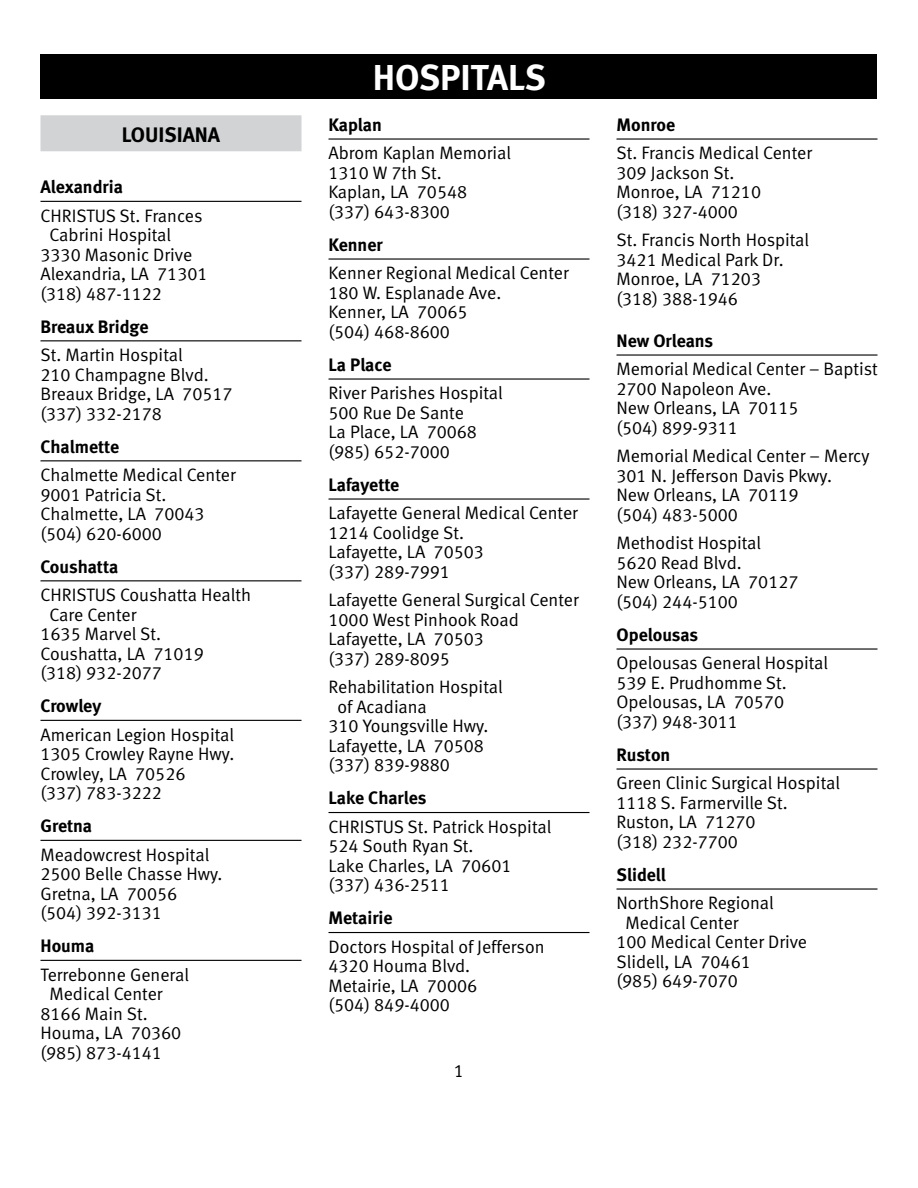
<style>
.page{position:relative;width:918px;height:1188px;background:#fff}
.page>*{position:absolute;margin:0;border:0;box-sizing:border-box;transform-origin:0 0}
.t1{font:36px "Meta Bold LF";color:#fff}
.t2{font:21px "Meta Bold LF";color:#000}
.t3{font:18px/19.5px "Meta Normal LF";color:#000}
.t4{font:700 18px "Meta";color:#000}
</style>
<div class="page">
<div style="left:40px;top:115px;width:262px;height:36px;background:#d1d3d4"></div>
<hr style="left:40px;top:201px;width:262px;height:1px;background:#000">
<hr style="left:40px;top:340px;width:262px;height:1px;background:#000">
<hr style="left:40px;top:460px;width:262px;height:1px;background:#000">
<hr style="left:40px;top:580px;width:262px;height:1px;background:#000">
<hr style="left:40px;top:720px;width:262px;height:1px;background:#000">
<hr style="left:40px;top:840px;width:262px;height:1px;background:#000">
<hr style="left:40px;top:960px;width:262px;height:1px;background:#000">
<hr style="left:328px;top:138px;width:262px;height:2px;background:#000">
<hr style="left:328px;top:258px;width:262px;height:2px;background:#000">
<hr style="left:328px;top:378px;width:262px;height:2px;background:#000">
<hr style="left:328px;top:498px;width:262px;height:2px;background:#000">
<hr style="left:328px;top:812px;width:262px;height:1px;background:#000">
<hr style="left:328px;top:932px;width:262px;height:1px;background:#000">
<hr style="left:616px;top:138px;width:262px;height:2px;background:#000">
<hr style="left:616px;top:354px;width:262px;height:2px;background:#000">
<hr style="left:616px;top:648px;width:262px;height:2px;background:#000">
<hr style="left:616px;top:768px;width:262px;height:2px;background:#000">
<hr style="left:616px;top:888px;width:262px;height:2px;background:#000">
<div style="left:40px;top:54px;width:838px;height:45px;background:#000"></div>
<p class="t2" style="left:122px;top:123px;width:75px">LOUISIANA</p>
<p class="t4" style="left:40px;top:176px;width:84px">Alexandria</p>
<p class="t3" style="left:40px;top:206px;width:164px">CHRISTUS St. Frances</p>
<p class="t3" style="left:50px;top:225px;width:123px">Cabrini Hospital</p>
<p class="t3" style="left:40px;top:245px;width:153px">3330 Masonic Drive</p>
<p class="t3" style="left:40px;top:264px;width:169px">Alexandria, LA 71301</p>
<p class="t3" style="left:40px;top:284px;width:123px">(318) 487-1122</p>
<p class="t4" style="left:40px;top:316px;width:109px">Breaux Bridge</p>
<p class="t3" style="left:40px;top:345px;width:194px">St. Martin Hospital<br>210 Champagne Blvd.<br>Breaux Bridge, LA 70517 (337) 332-2178</p>
<p class="t4" style="left:40px;top:436px;width:80px">Chalmette</p>
<p class="t3" style="left:40px;top:465px;width:197px">Chalmette Medical Center<br>9001 Patricia St.<br>Chalmette, LA 70043 (504) 620-6000</p>
<p class="t4" style="left:40px;top:556px;width:79px">Coushatta</p>
<p class="t3" style="left:40px;top:585px;width:212px">CHRISTUS Coushatta Health</p>
<p class="t3" style="left:50px;top:604px;width:88px">Care Center</p>
<p class="t3" style="left:40px;top:624px;width:122px">1635 Marvel St.</p>
<p class="t3" style="left:40px;top:643px;width:165px">Coushatta, LA 71019</p>
<p class="t3" style="left:40px;top:663px;width:123px">(318) 932-2077</p>
<p class="t4" style="left:40px;top:695px;width:62px">Crowley</p>
<p class="t3" style="left:40px;top:724px;width:195px">American Legion Hospital<br>1305 Crowley Rayne Hwy.<br>Crowley, LA 70526<br>(337) 783-3222</p>
<p class="t4" style="left:40px;top:815px;width:53px">Gretna</p>
<p class="t3" style="left:40px;top:844px;width:184px">Meadowcrest Hospital<br>2500 Belle Chasse Hwy.<br>Gretna, LA 70056 (504) 392-3131</p>
<p class="t4" style="left:40px;top:935px;width:55px">Houma</p>
<p class="t3" style="left:40px;top:964px;width:150px">Terrebonne General</p>
<p class="t3" style="left:50px;top:984px;width:115px">Medical Center</p>
<p class="t3" style="left:40px;top:1003px;width:109px">8166 Main St.</p>
<p class="t3" style="left:40px;top:1023px;width:142px">Houma, LA 70360</p>
<p class="t3" style="left:40px;top:1042px;width:123px">(985) 873-4141</p>
<h1 class="t1" style="left:373px;top:56px;width:118px">HOSPITALS</h1>
<p class="t4" style="left:328px;top:114px;width:55px">Kaplan</p>
<p class="t3" style="left:328px;top:143px;width:184px">Abrom Kaplan Memorial<br>1310 W 7th St.<br>Kaplan, LA 70548 (337) 643-8300</p>
<p class="t4" style="left:328px;top:234px;width:56px">Kenner</p>
<p class="t3" style="left:328px;top:263px;width:242px">Kenner Regional Medical Center<br>180 W. Esplanade Ave.<br>Kenner, LA 70065<br>(504) 468-8600</p>
<p class="t4" style="left:328px;top:354px;width:64px">La Place</p>
<p class="t3" style="left:328px;top:383px;width:176px">River Parishes Hospital<br>500 Rue De Sante<br>La Place, LA 70068 (985) 652-7000</p>
<p class="t4" style="left:328px;top:474px;width:72px">Lafayette</p>
<p class="t3" style="left:328px;top:503px;width:251px">Lafayette General Medical Center<br>1214 Coolidge St.<br>Lafayette, LA 70503<br>(337) 289-7991</p>
<p class="t3" style="left:328px;top:590px;width:252px">Lafayette General Surgical Center<br>1000 West Pinhook Road<br>Lafayette, LA 70503<br>(337) 289-8095</p>
<p class="t3" style="left:328px;top:677px;width:176px">Rehabilitation Hospital</p>
<p class="t3" style="left:338px;top:697px;width:91px">of Acadiana</p>
<p class="t3" style="left:328px;top:716px;width:162px">310 Youngsville Hwy.</p>
<p class="t3" style="left:328px;top:736px;width:157px">Lafayette, LA 70508</p>
<p class="t3" style="left:328px;top:755px;width:123px">(337) 839-9880</p>
<p class="t4" style="left:328px;top:787px;width:99px">Lake Charles</p>
<p class="t3" style="left:328px;top:817px;width:224px">CHRISTUS St. Patrick Hospital<br>524 South Ryan St.<br>Lake Charles, LA 70601 (337) 436-2511</p>
<p class="t4" style="left:328px;top:907px;width:66px">Metairie</p>
<p class="t3" style="left:328px;top:937px;width:218px">Doctors Hospital of Jefferson<br>4320 Houma Blvd.<br>Metairie, LA 70006<br>(504) 849-4000</p>
<p class="t3" style="left:454px;top:1061px;width:12px">1</p>
<p class="t4" style="left:616px;top:114px;width:60px">Monroe</p>
<p class="t3" style="left:616px;top:143px;width:197px">St. Francis Medical Center<br>309 Jackson St.<br>Monroe, LA 71210<br>(318) 327-4000</p>
<p class="t3" style="left:616px;top:230px;width:194px">St. Francis North Hospital<br>3421 Medical Park Dr.<br>Monroe, LA 71203<br>(318) 388-1946</p>
<p class="t4" style="left:616px;top:330px;width:98px">New Orleans</p>
<p class="t3" style="left:616px;top:359px;width:263px">Memorial Medical Center – Baptist<br>2700 Napoleon Ave.<br>New Orleans, LA 70115<br>(504) 899-9311</p>
<p class="t3" style="left:616px;top:446px;width:255px">Memorial Medical Center – Mercy<br>301 N. Jefferson Davis Pkwy.<br>New Orleans, LA 70119<br>(504) 483-5000</p>
<p class="t3" style="left:616px;top:533px;width:184px">Methodist Hospital<br>5620 Read Blvd.<br>New Orleans, LA 70127 (504) 244-5100</p>
<p class="t4" style="left:616px;top:624px;width:83px">Opelousas</p>
<p class="t3" style="left:616px;top:653px;width:213px">Opelousas General Hospital<br>539 E. Prudhomme St.<br>Opelousas, LA 70570 (337) 948-3011</p>
<p class="t4" style="left:616px;top:744px;width:55px">Ruston</p>
<p class="t3" style="left:616px;top:773px;width:225px">Green Clinic Surgical Hospital<br>1118 S. Farmerville St.<br>Ruston, LA 71270<br>(318) 232-7700</p>
<p class="t4" style="left:616px;top:864px;width:51px">Slidell</p>
<p class="t3" style="left:616px;top:893px;width:159px">NorthShore Regional</p>
<p class="t3" style="left:626px;top:913px;width:115px">Medical Center</p>
<p class="t3" style="left:616px;top:932px;width:192px">100 Medical Center Drive</p>
<p class="t3" style="left:616px;top:952px;width:136px">Slidell, LA 70461</p>
<p class="t3" style="left:616px;top:971px;width:123px">(985) 649-7070</p>
</div>
